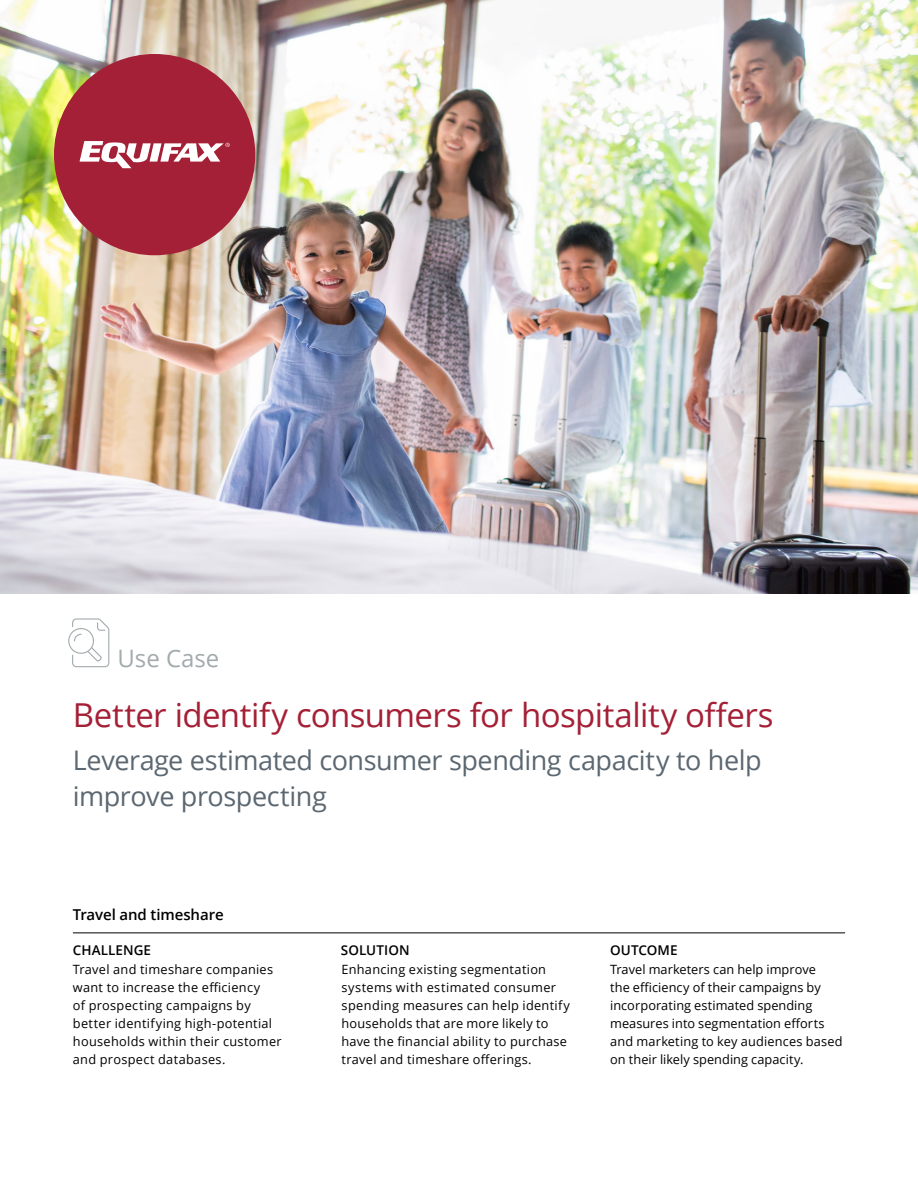
<style>
.page{position:relative;width:918px;height:1188px;background:#fff}
.page>*{position:absolute;margin:0;border:0;box-sizing:border-box;transform-origin:0 0}
.t1{font:33px "Open Sans";letter-spacing:-.015em;color:#a42036}
.Subtitle{font:27px/36px "Open Sans";letter-spacing:-.015em;color:#5b6771}
.t2{font:24px "Open Sans";color:#a3aaad}
.Company_Name_or_Indu{font:600 15px "Open Sans";letter-spacing:-.005em;color:#000}
.t3{font:600 13.5px "Open Sans";color:#000}
.Body_Copy_-_1st_Para{font:12.75px/18px "Open Sans";letter-spacing:.02em;color:#000}
</style>
<div class="page">
<div style="left:68px;top:628px;width:26px;height:26px;border:1px solid #a3aaad;border-radius:50%"></div>
<svg style="left:72px;top:618px;width:38px;height:50px"></svg>
<img style="left:0;top:0;width:918px;height:594px">
<hr style="left:73px;top:932px;width:772px;height:1px;background:#000">
<div style="left:54px;top:54px;width:201px;height:201px;background:#a42036;border-radius:50%"></div>
<svg style="left:80px;top:141px;width:150px;height:27px"></svg>
<h3 class="t2" style="left:117px;top:642px;width:104px">Use Case</h3>
<p class="t1" style="left:73px;top:693px;width:702px">Better identify consumers for hospitality offers</p>
<p class="Subtitle" style="left:73px;top:742px;width:690px">Leverage estimated consumer spending capacity to help improve prospecting</p>
<p class="Company_Name_or_Indu" style="left:73px;top:904px;width:152px">Travel and timeshare</p>
<p class="t3" style="left:73px;top:941px;width:80px">CHALLENGE</p>
<p class="t3" style="left:341px;top:941px;width:70px">SOLUTION</p>
<p class="t3" style="left:610px;top:941px;width:69px">OUTCOME</p>
<p class="Body_Copy_-_1st_Para" style="left:73px;top:960px;width:210px">Travel and timeshare companies want to increase the efficiency<br>of prospecting campaigns by better identifying high-potential households within their customer and prospect databases.</p>
<p class="Body_Copy_-_1st_Para" style="left:610px;top:960px;width:234px">Travel marketers can help improve<br>the efficiency of their campaigns by incorporating estimated spending measures into segmentation efforts and marketing to key audiences based on their likely spending capacity.</p>
<p class="Body_Copy_-_1st_Para" style="left:342px;top:960px;width:230px">Enhancing existing segmentation systems with estimated consumer spending measures can help identify households that are more likely to have the financial ability to purchase travel and timeshare offerings.</p>
</div>
